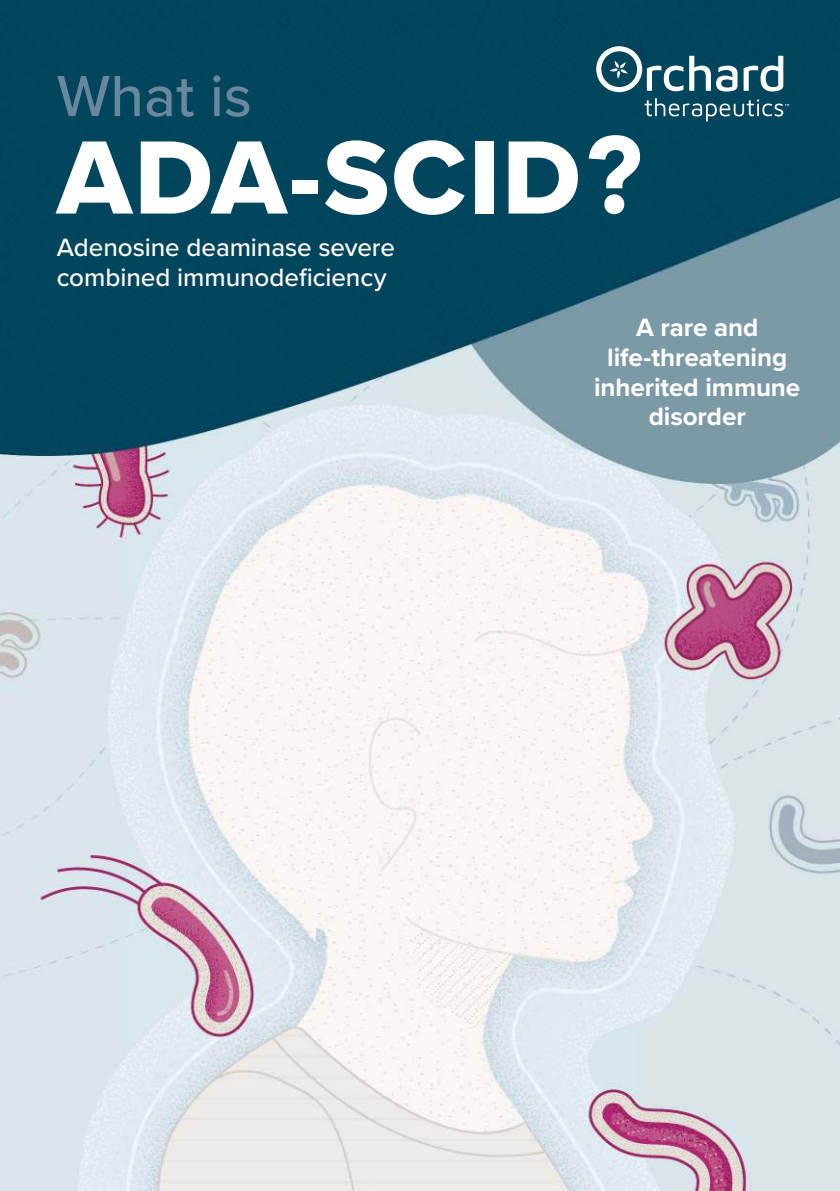
<style>
.page{position:relative;width:840px;height:1191px;background:#fff}
.page>*{position:absolute;margin:0;border:0;box-sizing:border-box;transform-origin:0 0}
.t1{font:108px "Proxima Nova Extrabld";letter-spacing:.02em;color:#fff}
.t2{font:500 60px "Proxima Nova";color:#69879d}
.t3{font:500 26px/29.6px "Proxima Nova";letter-spacing:-.005em;color:#fff}
.t4{font:700 26px/29.6px "Proxima Nova";letter-spacing:-.005em;color:#fff;text-align:center}
.s1{font-family:"Avenir";font-weight:900}
</style>
<div class="page">
<img style="left:0;top:0;width:839px;height:1191px">
<svg style="left:743px;top:56px;width:39px;height:36px"></svg>
<svg style="left:596px;top:46px;width:141px;height:46px"></svg>
<svg style="left:644px;top:98px;width:144px;height:23px;background:#2f677a"></svg>
<h2 class="t2" style="left:57px;top:71px;width:196px">What is</h2>
<h1 class="t1" style="left:57px;top:132px;width:587px">ADA-SCID<span class="s1">?</span></h1>
<p class="t3" style="left:57px;top:234px;width:339px">Adenosine deaminase severe combined immunodeficiency</p>
<p class="t4" style="left:594px;top:314px;width:207px">A rare and life-threatening inherited immune disorder</p>
</div>
